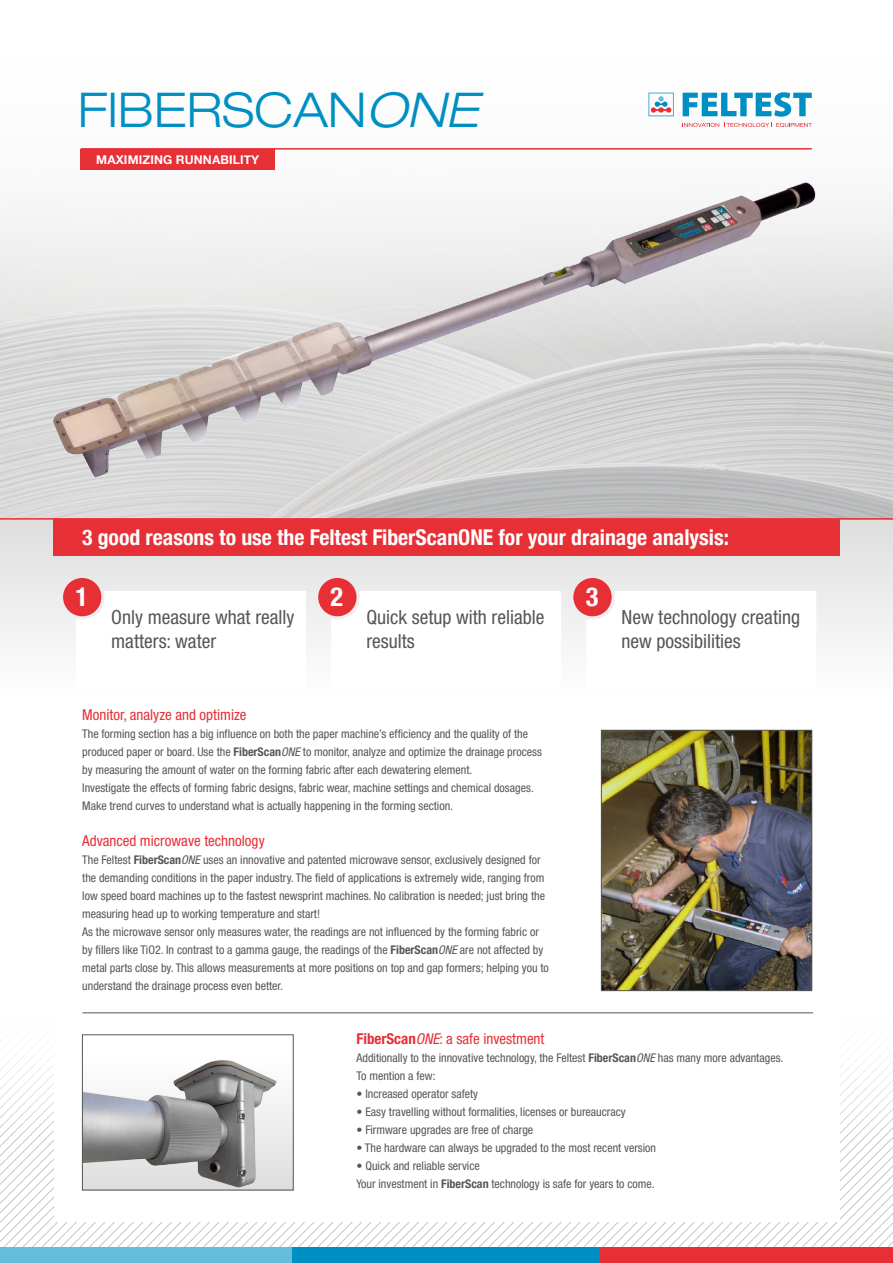
<style>
.page{position:relative;width:893px;height:1263px;background:#fff}
.page>*{position:absolute;margin:0;border:0;box-sizing:border-box;transform-origin:0 0}
.t1{font:300 expanded 48px "Helvetica Neue";color:#008fc2}
.t2{font:700 condensed 26.4px "Helvetica Neue";color:#fff}
.t3{font:700 condensed 21.75px "Helvetica Neue";color:#fff}
.t4{font:condensed 19.5px/23.4px "Helvetica Neue";color:#565656}
.t5{font:condensed 15px "Helvetica Neue";color:#e72f36}
.t6{font:700 12.15px "Helvetica Neue";letter-spacing:.01em;color:#fff}
.t7{font:condensed 12px/18px "Helvetica Neue";color:#565656}
.s1{font-style:italic}
.s2{font-weight:700}
</style>
<div class="page">
<svg style="left:0;top:1057px;width:9px;height:190px"></svg>
<svg style="left:9px;top:1049px;width:9px;height:198px"></svg>
<svg style="left:18px;top:1052px;width:10px;height:195px"></svg>
<svg style="left:28px;top:1049px;width:9px;height:198px"></svg>
<svg style="left:37px;top:1054px;width:10px;height:193px"></svg>
<svg style="left:741px;top:1049px;width:152px;height:198px"></svg>
<div style="left:0;top:1247px;width:292px;height:16px;background:#66bcdb"></div>
<div style="left:292px;top:1247px;width:308px;height:16px;background:#008fc2"></div>
<div style="left:600px;top:1247px;width:293px;height:16px;background:#e72f36"></div>
<img style="left:0;top:148px;width:893px;height:370px">
<div style="left:55px;top:874px;width:785px;height:347px;background:#fff"></div>
<img style="left:28px;top:169px;width:817px;height:334px">
<div style="left:1px;top:519px;width:891px;height:184px;background:linear-gradient(to bottom,#dedede,#fff)"></div>
<div style="left:53px;top:519px;width:787px;height:37px;background:#e72f36"></div>
<img style="left:603px;top:732px;width:207px;height:257px">
<div style="left:601px;top:730px;width:211px;height:261px;border:1px solid #565656"></div>
<svg style="left:683px;top:92px;width:129px;height:25px"></svg>
<svg style="left:684px;top:123px;width:128px;height:4px"></svg>
<svg style="left:648px;top:93px;width:26px;height:23px"></svg>
<svg style="left:71px;top:586px;width:240px;height:106px"></svg>
<svg style="left:327px;top:586px;width:239px;height:106px"></svg>
<svg style="left:582px;top:586px;width:239px;height:106px"></svg>
<div style="left:63px;top:578px;width:38px;height:38px;background:#e72f36;border-radius:50%"></div>
<div style="left:318px;top:578px;width:39px;height:38px;background:#e72f36;border-radius:50%"></div>
<div style="left:573px;top:578px;width:39px;height:38px;background:#e72f36;border-radius:50%"></div>
<hr style="left:0;top:518px;width:893px;height:2px;background:#e72f36">
<hr style="left:81px;top:148px;width:731px;height:2px;background:#e72f36">
<div style="left:81px;top:149px;width:194px;height:20px;background:#e72f36"></div>
<img style="left:84px;top:1060px;width:207px;height:128px">
<hr style="left:82px;top:1012px;width:731px;height:1px;background:#565656">
<h1 class="t1" style="left:78px;top:81px;width:402px">FIBERSCAN<span class="s1">ONE</span></h1>
<p class="t6" style="left:96px;top:150px;width:165px">MAXIMIZING RUNNABILITY</p>
<h3 class="t3" style="left:82px;top:519px;width:648px">3 good reasons to use the Feltest FiberScanONE for your drainage analysis:</h3>
<h2 class="t2" style="left:75px;top:575px;width:14px">1</h2>
<h2 class="t2" style="left:331px;top:575px;width:14px">2</h2>
<h2 class="t2" style="left:586px;top:575px;width:14px">3</h2>
<h3 class="t4" style="left:111px;top:606px;width:185px">Only measure what really matters: water</h3>
<h3 class="t4" style="left:366px;top:606px;width:179px">Quick setup with reliable results</h3>
<h3 class="t4" style="left:621px;top:606px;width:180px">New technology creating new possibilities</h3>
<p class="t5" style="left:82px;top:706px;width:166px">Monitor, analyze and optimize</p>
<p class="t7" style="left:82px;top:725px;width:461px">The forming section has a big influence on both the paper machine’s efficiency and the quality of the produced paper or board. Use the <span class="s2">FiberScan</span><span class="s1">ONE</span> to monitor, analyze and optimize the drainage process by measuring the amount of water on the forming fabric after each dewatering element.<br>Investigate the effects of forming fabric designs, fabric wear, machine settings and chemical dosages.<br>Make trend curves to understand what is actually happening in the forming section.</p>
<p class="t5" style="left:82px;top:832px;width:184px">Advanced microwave technology</p>
<p class="t7" style="left:82px;top:851px;width:468px">The Feltest <span class="s2">FiberScan</span><span class="s1">ONE</span> uses an innovative and patented microwave sensor, exclusively designed for the demanding conditions in the paper industry. The field of applications is extremely wide, ranging from low speed board machines up to the fastest newsprint machines. No calibration is needed; just bring the measuring head up to working temperature and start!<br>As the microwave sensor only measures water, the readings are not influenced by the forming fabric or by fillers like TiO2. In contrast to a gamma gauge, the readings of the <span class="s2">FiberScan</span><span class="s1">ONE</span> are not affected by metal parts close by. This allows measurements at more positions on top and gap formers; helping you to understand the drainage process even better.</p>
<p class="t5" style="left:357px;top:1030px;width:189px"><span class="s2">FiberScan</span><span class="s1">ONE</span>: a safe investment</p>
<p class="t7" style="left:357px;top:1049px;width:428px">Additionally to the innovative technology, the Feltest <span class="s2">FiberScan</span><span class="s1">ONE</span> has many more advantages.<br>To mention a few:</p>
<p class="t7" style="left:357px;top:1085px;width:123px">• Increased operator safety</p>
<p class="t7" style="left:357px;top:1103px;width:270px">• Easy travelling without formalities, licenses or bureaucracy</p>
<p class="t7" style="left:357px;top:1121px;width:178px">• Firmware upgrades are free of charge</p>
<p class="t7" style="left:357px;top:1139px;width:301px">• The hardware can always be upgraded to the most recent version</p>
<p class="t7" style="left:357px;top:1157px;width:300px">• Quick and reliable service<br>Your investment in <span class="s2">FiberScan</span> technology is safe for years to come.</p>
</div>
